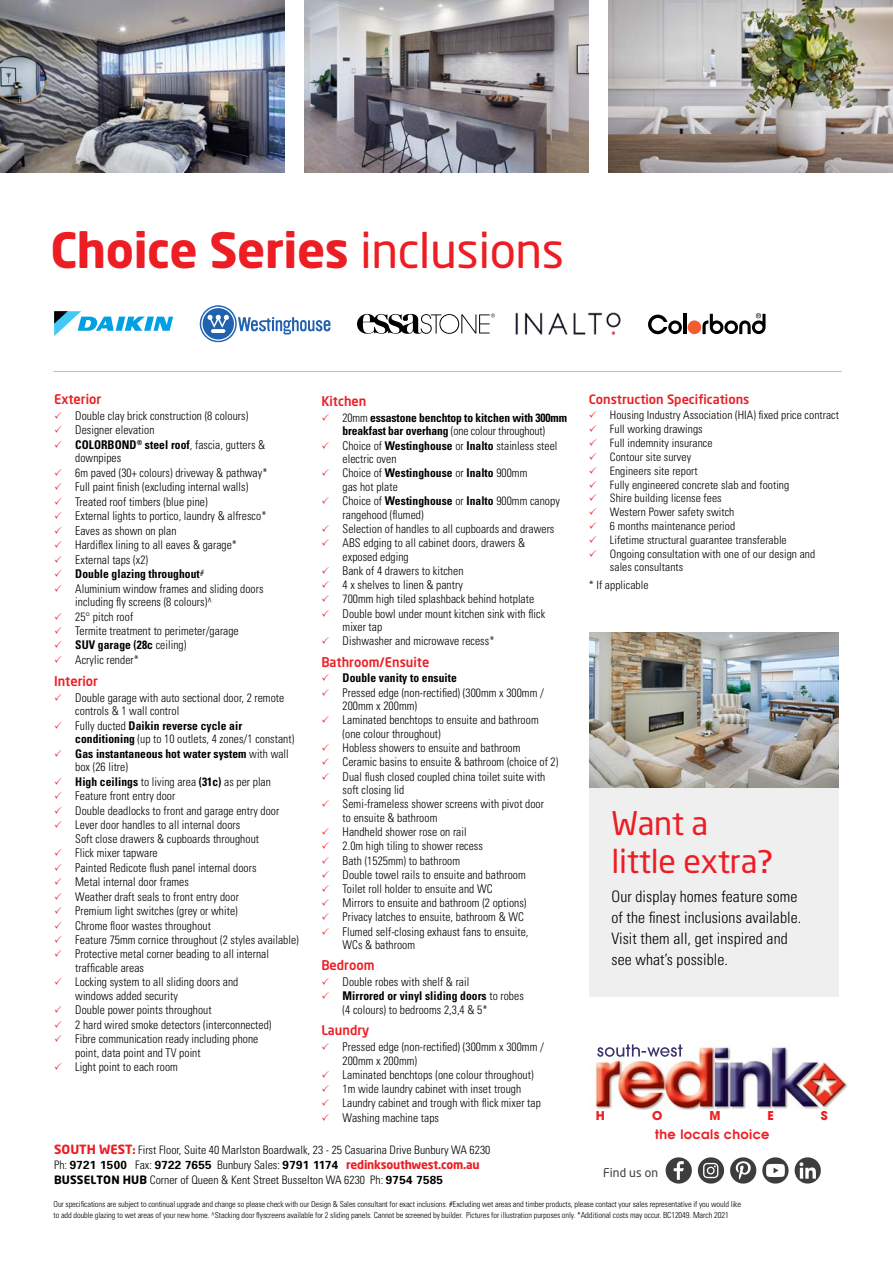
<style>
.page{position:relative;width:893px;height:1263px;background:#fff}
.page>*{position:absolute;margin:0;border:0;box-sizing:border-box;transform-origin:0 0}
.t1{font:700 48px "Neo Sans";letter-spacing:-.01em;color:#ed1d24}
.t2{font:32.25px/37.5px "Neo Sans";letter-spacing:-.01em;color:#ed1d24}
.t3{font:300 condensed 15.75px/21px "Univers";letter-spacing:.005em;color:#000}
.t4{font:500 13.2px "Neo Sans";color:#ed1d24;scale:.96 1}
.t5{font:600 12.9px "Avant Garde";letter-spacing:.03em;color:#ed1d24}
.t6{font:500 12.75px "Neo Sans";color:#ed1d24}
.t7{font:700 12.15px "Avant Garde";color:#ed1d24}
.t8{font:300 condensed 12px/14.2px "Univers";letter-spacing:.005em;color:#000;scale:.96 1}
.t9{font:700 condensed 12px "Univers";letter-spacing:.005em;color:#000;scale:.96 1}
.t10{font:12px "Neo Sans";letter-spacing:.005em;color:#3d3c3e}
.t11{font:300 condensed 11.7px/14.7px "Univers";color:#000}
.t12{font:300 condensed 11.55px/13.8px "Univers";letter-spacing:.005em;color:#000}
.t13{font:300 condensed 8.25px/10.5px "Univers";letter-spacing:-.01em;color:#000}
.s1{font-weight:400}
.s2{font-weight:700}
.s3{font-family:"Aller";font-weight:700}
.s4{font-family:"Neo Sans";font-weight:700;font-stretch:normal;font-size:12.6px;color:#ed1d24}
.s5{font-family:"Titillium";font-weight:700;font-stretch:normal;font-size:12.6px;color:#ed1d24}
.s6{font-weight:700;font-stretch:normal}
.s7{font-family:"Neo Sans";font-weight:700;font-stretch:normal;color:#ed1d24}
.s8{font-family:"Neo Sans";font-weight:700;font-stretch:normal;font-size:11.4px}
.s9{font-family:"Aller"}
.s10{font-size:8.4px}
</style>
<div class="page">
<img style="left:304px;top:0;width:285px;height:172px">
<img style="left:608px;top:0;width:285px;height:172px">
<img style="left:0;top:0;width:285px;height:172px">
<div style="left:589px;top:744px;width:250px;height:253px;background:#efeff0"></div>
<img style="left:589px;top:633px;width:250px;height:154px">
<hr style="left:54px;top:371px;width:788px;height:1px;background:#bcbec0">
<svg style="left:200px;top:305px;width:131px;height:37px"></svg>
<svg style="left:648px;top:315px;width:34px;height:19px"></svg>
<hr style="left:683px;top:314px;width:3px;height:20px;background:#000">
<div style="left:688px;top:320px;width:13px;height:14px;background:#f15d2f;border-radius:50%"></div>
<svg style="left:702px;top:313px;width:63px;height:21px"></svg>
<svg style="left:54px;top:311px;width:119px;height:25px"></svg>
<svg style="left:666px;top:1157px;width:26px;height:26px"></svg>
<svg style="left:698px;top:1157px;width:26px;height:26px"></svg>
<svg style="left:730px;top:1157px;width:26px;height:26px"></svg>
<svg style="left:762px;top:1157px;width:26px;height:26px"></svg>
<svg style="left:795px;top:1157px;width:26px;height:27px"></svg>
<img style="left:515px;top:312px;width:106px;height:23px">
<svg style="left:357px;top:314px;width:138px;height:20px"></svg>
<img style="left:595px;top:1047px;width:253px;height:63px">
<svg style="left:597px;top:1044px;width:85px;height:13px"></svg>
<h1 class="t1" style="left:51px;top:229px;width:515px">Choice Series <span class="s1">inclusions</span></h1>
<p class="t4" style="left:54px;top:394px;width:51px">Exterior</p>
<p class="t8" style="left:75px;top:409px;width:202px">Double clay brick construction (8 colours)<br>Designer elevation<br><span class="s2">COLORBOND</span><sup>®</sup> <span class="s2">steel roof</span>, fascia, gutters &amp; downpipes<br>6m paved (30+ colours) driveway &amp; pathway*<br>Full paint finish (excluding internal walls)<br>Treated roof timbers (blue pine)<br>External lights to portico, laundry &amp; alfresco*<br>Eaves as shown on plan<br>Hardiflex lining to all eaves &amp; garage*<br>External taps (x2)<br><span class="s2">Double glazing throughout</span><sup>#<br></sup>Aluminium window frames and sliding doors including fly screens (8 colours)^<br>25° pitch roof<br>Termite treatment to perimeter/garage<br><span class="s2">SUV garage (28c</span> ceiling)<br>Acrylic render*</p>
<p class="t4" style="left:54px;top:675px;width:47px">Interior</p>
<p class="t8" style="left:75px;top:690px;width:234px">Double garage with auto sectional door, 2 remote controls &amp; 1 wall control<br>Fully ducted <span class="s2">Daikin reverse cycle air conditioning</span> (up to 10 outlets, 4 zones/1 constant)<br><span class="s2">Gas instantaneous hot water system</span> with wall box (26 litre)<br><span class="s2">High ceilings</span> to living area <span class="s2">(31c)</span> as per plan Feature front entry door<br>Double deadlocks to front and garage entry door Lever door handles to all internal doors<br>Soft close drawers &amp; cupboards throughout<br>Flick mixer tapware<br>Painted Redicote flush panel internal doors<br>Metal internal door frames<br>Weather draft seals to front entry door<br>Premium light switches (grey or white)<br>Chrome floor wastes throughout<br>Feature 75mm cornice throughout (2 styles available)<br>Protective metal corner beading to all internal trafficable areas<br>Locking system to all sliding doors and<br>windows added security<br>Double power points throughout<br>2 hard wired smoke detectors (interconnected)<br>Fibre communication ready including phone<br>point, data point and TV point<br>Light point to each room</p>
<p class="t4" style="left:321px;top:396px;width:49px">Kitchen</p>
<p class="t8" style="left:343px;top:411px;width:235px">20mm <span class="s2">essastone benchtop to kitchen with 300mm breakfast bar overhang</span> (one colour throughout)<br>Choice of <span class="s2">Westinghouse</span> or <span class="s2">Inalto</span> stainless steel electric oven<br>Choice of <span class="s2">Westinghouse</span> or <span class="s2">Inalto</span> 900mm<br>gas hot plate<br>Choice of <span class="s2">Westinghouse</span> or <span class="s2">Inalto</span> 900mm canopy rangehood (flumed)<br>Selection of handles to all cupboards and drawers ABS edging to all cabinet doors, drawers &amp;<br>exposed edging<br>Bank of 4 drawers to kitchen<br>4 x shelves to linen &amp; pantry<br>700mm high tiled splashback behind hotplate<br>Double bowl under mount kitchen sink with flick mixer tap<br>Dishwasher and microwave recess*</p>
<p class="t4" style="left:321px;top:656px;width:114px">Bathroom<span class="s3">/</span>Ensuite</p>
<p class="t9" style="left:343px;top:671px;width:121px">Double vanity to ensuite</p>
<p class="t8" style="left:343px;top:685px;width:226px">Pressed edge (non-rectified) (300mm x 300mm / 200mm x 200mm)<br>Laminated benchtops to ensuite and bathroom (one colour throughout)<br>Hobless showers to ensuite and bathroom<br>Ceramic basins to ensuite &amp; bathroom (choice of 2)<br>Dual flush closed coupled china toilet suite with soft closing lid<br>Semi-frameless shower screens with pivot door<br>to ensuite &amp; bathroom<br>Handheld shower rose on rail<br>2.0m high tiling to shower recess<br>Bath (1525mm) to bathroom<br>Double towel rails to ensuite and bathroom<br>Toilet roll holder to ensuite and WC<br>Mirrors to ensuite and bathroom (2 options)<br>Privacy latches to ensuite, bathroom &amp; WC<br>Flumed self-closing exhaust fans to ensuite,<br>WCs &amp; bathroom</p>
<p class="t4" style="left:321px;top:960px;width:57px">Bedroom</p>
<p class="t8" style="left:343px;top:975px;width:190px">Double robes with shelf &amp; rail<br><span class="s2">Mirrored or vinyl sliding doors</span> to robes (4 colours) to bedrooms 2,3,4 &amp; 5*</p>
<p class="t4" style="left:321px;top:1025px;width:51px">Laundry</p>
<p class="t8" style="left:343px;top:1040px;width:211px">Pressed edge (non-rectified) (300mm x 300mm / 200mm x 200mm)<br>Laminated benchtops (one colour throughout)<br>1m wide laundry cabinet with inset trough Laundry cabinet and trough with flick mixer tap Washing machine taps</p>
<p class="t11" style="left:54px;top:1143px;width:438px"><span class="s4">SOUTH WEST</span><span class="s5">:</span> First Floor, Suite 40 Marlston Boardwalk, 23 - 25 Casuarina Drive Bunbury WA 6230<br>Ph: <span class="s6">9721 1500</span> Fax: <span class="s6">9722 7655</span> Bunbury Sales: <span class="s6">9791 1174</span> <span class="s7">redinksouthwest.com.au<br></span><span class="s8">BUSSELTON HUB</span> Corner of Queen &amp; Kent Street Busselton WA 6230 Ph: <span class="s6">9754 7585</span></p>
<p class="t6" style="left:589px;top:394px;width:162px">Construction Specifications</p>
<p class="t12" style="left:610px;top:408px;width:231px">Housing Industry Association (HIA) fixed price contract<br>Full working drawings<br>Full indemnity insurance<br>Contour site survey<br>Engineers site report<br>Fully engineered concrete slab and footing<br>Shire building license fees<br>Western Power safety switch<br>6 months maintenance period<br>Lifetime structural guarantee transferable<br>Ongoing consultation with one of our design and sales consultants</p>
<p class="t12" style="left:589px;top:578px;width:61px">* If applicable</p>
<h2 class="t2" style="left:611px;top:806px;width:163px">Want a little extra<span class="s9">?</span></h2>
<h3 class="t3" style="left:611px;top:886px;width:191px">Our display homes feature some of the finest inclusions available.<br>Visit them all, get inspired and see what’s possible.</h3>
<p class="t7" style="left:596px;top:1107px;width:11px">H</p>
<p class="t7" style="left:652px;top:1107px;width:12px">O</p>
<p class="t7" style="left:709px;top:1107px;width:13px">M</p>
<p class="t7" style="left:767px;top:1107px;width:8px">E</p>
<p class="t7" style="left:821px;top:1107px;width:8px">S</p>
<p class="t5" style="left:655px;top:1126px;width:116px">the locals choice</p>
<p class="t10" style="left:603px;top:1166px;width:56px">Find us on</p>
<p class="t13" style="left:54px;top:1199px;width:689px">Our specifications are subject to continual upgrade and change so please check with our Design &amp; Sales consultant for exact inclusions. #Excluding wet areas and timber products, please contact your sales representative if you would like to add double glazing to wet areas of your new home. ^Stacking door flyscreens available for 2 sliding panels. Cannot be screened by builder. Pictures for illustration purposes only. <span class="s10">*Additional costs may occur. BC12049. March 2021</span></p>
</div>
